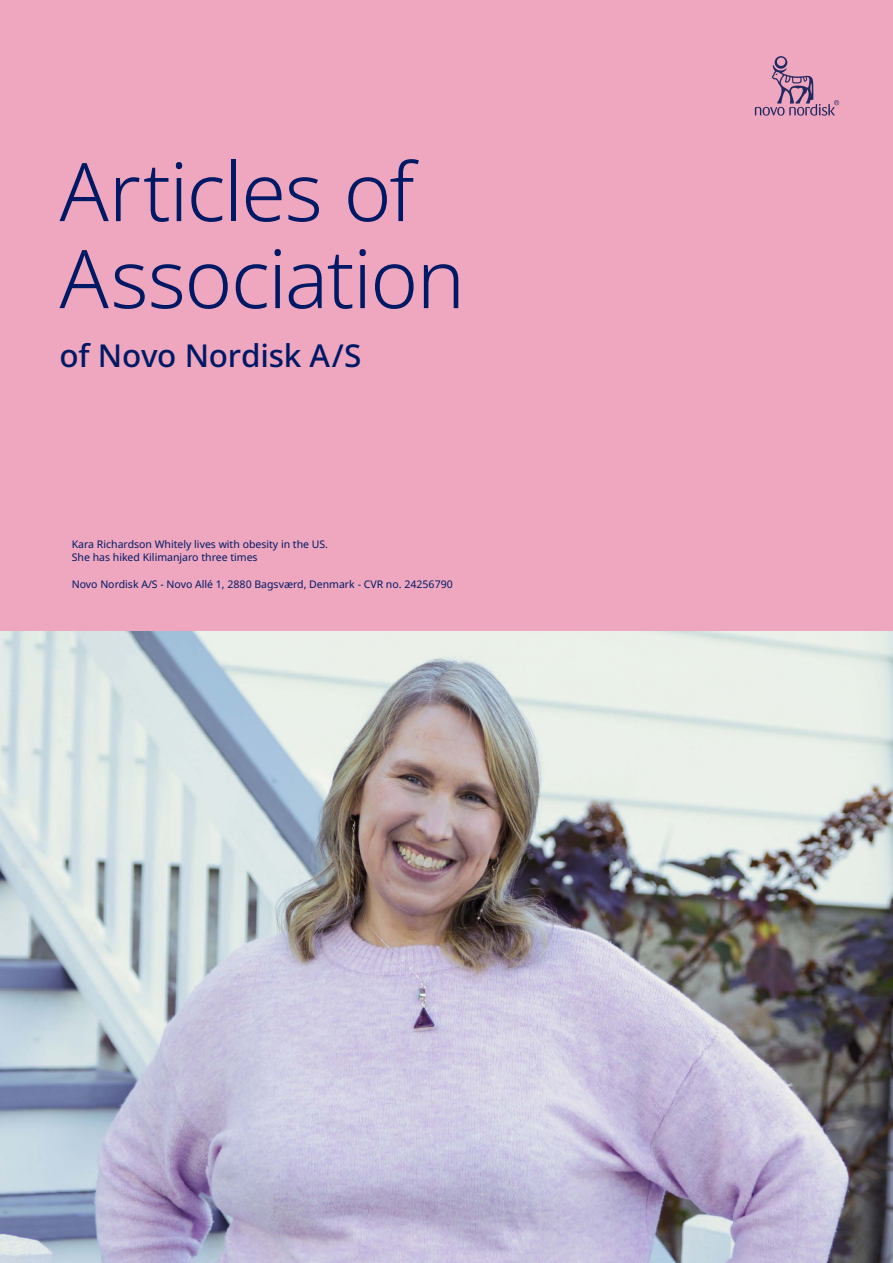
<style>
.page{position:relative;width:893px;height:1263px;background:#fff}
.page>*{position:absolute;margin:0;border:0;box-sizing:border-box;transform-origin:0 0}
.t1{font:300 81px/87px "Apis";letter-spacing:-.015em;color:#001965}
.t2{font:500 31.5px "Apis";letter-spacing:-.005em;color:#001965}
.t3{font:10.5px/13.5px "Apis";color:#001965}
</style>
<div class="page">
<div style="left:0;top:0;width:893px;height:631px;background:#eea7bf"></div>
<img style="left:0;top:631px;width:893px;height:632px">
<svg style="left:755px;top:56px;width:84px;height:60px"></svg>
<h1 class="t1" style="left:60px;top:150px;width:407px">Articles of<br>Association</h1>
<h2 class="t2" style="left:60px;top:333px;width:303px">of Novo Nordisk A/S</h2>
<p class="t3" style="left:72px;top:537px;width:258px">Kara Richardson Whitely lives with obesity in the US.<br>She has hiked Kilimanjaro three times</p>
<p class="t3" style="left:72px;top:578px;width:383px">Novo Nordisk A/S - Novo Allé 1, 2880 Bagsværd, Denmark - CVR no. 24256790</p>
</div>
